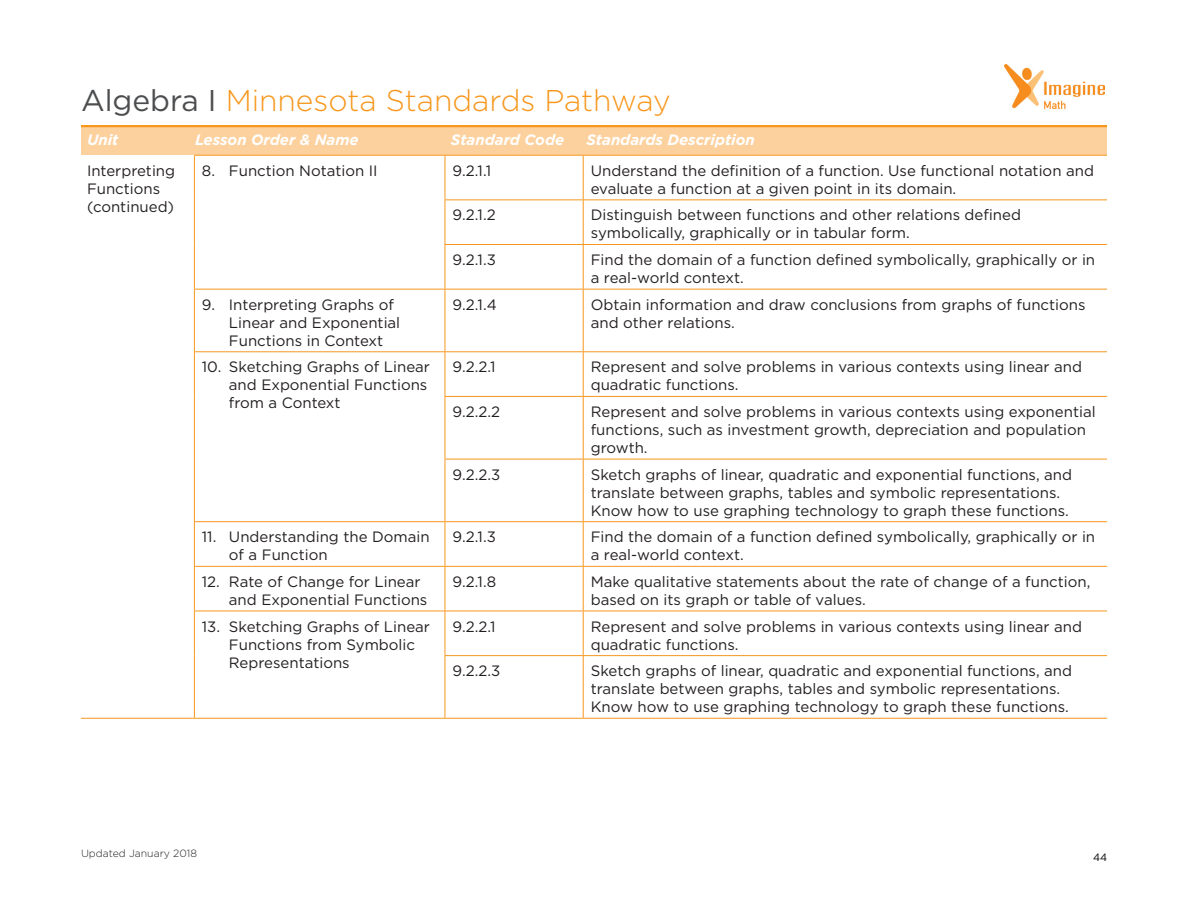
<style>
.page{position:relative;width:1188px;height:918px;background:#fff}
.page>*{position:absolute;margin:0;border:0;box-sizing:border-box;transform-origin:0 0}
.t1{font:300 30px "Gotham";color:#f7971d}
.t2{font:15px/18px "Gotham";color:#231f20}
.t3{font:italic 700 15px "Gotham";color:#fff}
.t4{font:300 10.5px "Gotham";color:#231f20}
.s1{font-weight:400;color:#4c4d4f}
</style>
<div class="page">
<img style="left:1005px;top:65px;width:99px;height:45px">
<div style="left:81px;top:126px;width:1026px;height:29px;background:#fdd19e"></div>
<hr style="left:81px;top:125px;width:1026px;height:2px;background:#f7971d">
<svg style="left:195px;top:156px;width:912px;height:562px"></svg>
<hr style="left:81px;top:718px;width:113px;height:1px;background:#f7971d">
<hr style="left:194px;top:155px;width:251px;height:1px;background:#f7971d">
<hr style="left:194px;top:156px;width:1px;height:44px;background:#f7971d">
<hr style="left:445px;top:155px;width:138px;height:1px;background:#f7971d">
<hr style="left:445px;top:156px;width:1px;height:43px;background:#f7971d">
<hr style="left:583px;top:155px;width:524px;height:1px;background:#f7971d">
<hr style="left:583px;top:156px;width:1px;height:43px;background:#f7971d">
<hr style="left:194px;top:200px;width:1px;height:44px;background:#f7971d">
<hr style="left:445px;top:199px;width:138px;height:1px;background:#f7971d">
<hr style="left:445px;top:200px;width:1px;height:44px;background:#f7971d">
<hr style="left:583px;top:199px;width:524px;height:1px;background:#f7971d">
<hr style="left:583px;top:200px;width:1px;height:44px;background:#f7971d">
<hr style="left:194px;top:244px;width:1px;height:45px;background:#f7971d">
<hr style="left:445px;top:244px;width:138px;height:1px;background:#f7971d">
<hr style="left:445px;top:245px;width:1px;height:44px;background:#f7971d">
<hr style="left:583px;top:244px;width:524px;height:1px;background:#f7971d">
<hr style="left:583px;top:245px;width:1px;height:44px;background:#f7971d">
<hr style="left:194px;top:289px;width:251px;height:1px;background:#f7971d">
<hr style="left:194px;top:290px;width:1px;height:61px;background:#f7971d">
<hr style="left:445px;top:289px;width:138px;height:1px;background:#f7971d">
<hr style="left:445px;top:290px;width:1px;height:61px;background:#f7971d">
<hr style="left:583px;top:289px;width:524px;height:1px;background:#f7971d">
<hr style="left:583px;top:290px;width:1px;height:61px;background:#f7971d">
<hr style="left:194px;top:351px;width:251px;height:1px;background:#f7971d">
<hr style="left:194px;top:352px;width:1px;height:44px;background:#f7971d">
<hr style="left:445px;top:351px;width:138px;height:1px;background:#f7971d">
<hr style="left:445px;top:352px;width:1px;height:44px;background:#f7971d">
<hr style="left:583px;top:351px;width:524px;height:1px;background:#f7971d">
<hr style="left:583px;top:352px;width:1px;height:44px;background:#f7971d">
<hr style="left:194px;top:396px;width:1px;height:63px;background:#f7971d">
<hr style="left:445px;top:396px;width:138px;height:1px;background:#f7971d">
<hr style="left:445px;top:397px;width:1px;height:62px;background:#f7971d">
<hr style="left:583px;top:396px;width:524px;height:1px;background:#f7971d">
<hr style="left:583px;top:397px;width:1px;height:62px;background:#f7971d">
<hr style="left:194px;top:459px;width:1px;height:62px;background:#f7971d">
<hr style="left:445px;top:459px;width:138px;height:1px;background:#f7971d">
<hr style="left:445px;top:459px;width:1px;height:62px;background:#f7971d">
<hr style="left:583px;top:459px;width:524px;height:1px;background:#f7971d">
<hr style="left:583px;top:459px;width:1px;height:62px;background:#f7971d">
<hr style="left:194px;top:521px;width:251px;height:1px;background:#f7971d">
<hr style="left:194px;top:522px;width:1px;height:44px;background:#f7971d">
<hr style="left:445px;top:521px;width:138px;height:1px;background:#f7971d">
<hr style="left:445px;top:522px;width:1px;height:44px;background:#f7971d">
<hr style="left:583px;top:521px;width:524px;height:1px;background:#f7971d">
<hr style="left:583px;top:522px;width:1px;height:44px;background:#f7971d">
<hr style="left:194px;top:566px;width:251px;height:1px;background:#f7971d">
<hr style="left:194px;top:567px;width:1px;height:44px;background:#f7971d">
<hr style="left:445px;top:566px;width:138px;height:1px;background:#f7971d">
<hr style="left:445px;top:567px;width:1px;height:44px;background:#f7971d">
<hr style="left:583px;top:566px;width:524px;height:1px;background:#f7971d">
<hr style="left:583px;top:567px;width:1px;height:44px;background:#f7971d">
<hr style="left:194px;top:611px;width:251px;height:1px;background:#f7971d">
<hr style="left:194px;top:611px;width:1px;height:45px;background:#f7971d">
<hr style="left:445px;top:611px;width:138px;height:1px;background:#f7971d">
<hr style="left:445px;top:611px;width:1px;height:44px;background:#f7971d">
<hr style="left:583px;top:611px;width:524px;height:1px;background:#f7971d">
<hr style="left:583px;top:611px;width:1px;height:44px;background:#f7971d">
<hr style="left:194px;top:656px;width:1px;height:62px;background:#f7971d">
<hr style="left:445px;top:655px;width:138px;height:1px;background:#f7971d">
<hr style="left:445px;top:656px;width:1px;height:62px;background:#f7971d">
<hr style="left:583px;top:655px;width:524px;height:1px;background:#f7971d">
<hr style="left:583px;top:656px;width:1px;height:62px;background:#f7971d">
<hr style="left:194px;top:718px;width:251px;height:1px;background:#f7971d">
<hr style="left:445px;top:718px;width:138px;height:1px;background:#f7971d">
<hr style="left:583px;top:718px;width:524px;height:1px;background:#f7971d">
<h1 class="t1" style="left:81px;top:81px;width:591px"><span class="s1">Algebra I</span> Minnesota Standards Pathway</h1>
<p class="t3" style="left:87px;top:130px;width:33px">Unit</p>
<p class="t3" style="left:195px;top:130px;width:165px">Lesson Order &amp; Name</p>
<p class="t3" style="left:451px;top:130px;width:115px">Standard Code</p>
<p class="t3" style="left:586px;top:130px;width:170px">Standards Description</p>
<p class="t2" style="left:87px;top:161px;width:90px">Interpreting<br>Functions (continued)</p>
<p class="t2" style="left:202px;top:161px;width:177px">8. Function Notation II</p>
<p class="t2" style="left:453px;top:161px;width:40px">9.2.1.1</p>
<p class="t2" style="left:591px;top:161px;width:505px">Understand the definition of a function. Use functional notation and evaluate a function at a given point in its domain.</p>
<p class="t3" style="left:198px;top:130px;width:165px">Lesson Order &amp; Name</p>
<p class="t3" style="left:454px;top:130px;width:115px">Standard Code</p>
<p class="t3" style="left:590px;top:130px;width:170px">Standards Description</p>
<p class="t2" style="left:453px;top:206px;width:45px">9.2.1.2</p>
<p class="t2" style="left:591px;top:206px;width:432px">Distinguish between functions and other relations defined symbolically, graphically or in tabular form.</p>
<p class="t2" style="left:453px;top:251px;width:45px">9.2.1.3</p>
<p class="t2" style="left:591px;top:251px;width:506px">Find the domain of a function defined symbolically, graphically or in a real-world context.</p>
<p class="t2" style="left:229px;top:295px;width:173px;text-indent:-27px">9. Interpreting Graphs of<br>Linear and Exponential<br>Functions in Context</p>
<p class="t2" style="left:453px;top:295px;width:46px">9.2.1.4</p>
<p class="t2" style="left:591px;top:295px;width:496px">Obtain information and draw conclusions from graphs of functions and other relations.</p>
<p class="t2" style="left:229px;top:358px;width:203px;text-indent:-27px">10. Sketching Graphs of Linear and Exponential Functions from a Context</p>
<p class="t2" style="left:453px;top:358px;width:45px">9.2.2.1</p>
<p class="t2" style="left:591px;top:358px;width:493px">Represent and solve problems in various contexts using linear and quadratic functions.</p>
<p class="t2" style="left:453px;top:402px;width:49px">9.2.2.2</p>
<p class="t2" style="left:591px;top:402px;width:506px">Represent and solve problems in various contexts using exponential functions, such as investment growth, depreciation and population growth.</p>
<p class="t2" style="left:453px;top:465px;width:49px">9.2.2.3</p>
<p class="t2" style="left:591px;top:465px;width:483px">Sketch graphs of linear, quadratic and exponential functions, and translate between graphs, tables and symbolic representations.<br>Know how to use graphing technology to graph these functions.</p>
<p class="t2" style="left:229px;top:528px;width:202px;text-indent:-27px">11. Understanding the Domain of a Function</p>
<p class="t2" style="left:453px;top:528px;width:45px">9.2.1.3</p>
<p class="t2" style="left:591px;top:528px;width:506px">Find the domain of a function defined symbolically, graphically or in a real-world context.</p>
<p class="t2" style="left:229px;top:572px;width:200px;text-indent:-27px">12. Rate of Change for Linear and Exponential Functions</p>
<p class="t2" style="left:453px;top:572px;width:45px">9.2.1.8</p>
<p class="t2" style="left:591px;top:572px;width:501px">Make qualitative statements about the rate of change of a function, based on its graph or table of values.</p>
<p class="t2" style="left:229px;top:617px;width:203px;text-indent:-27px">13. Sketching Graphs of Linear<br>Functions from Symbolic<br>Representations</p>
<p class="t2" style="left:453px;top:617px;width:45px">9.2.2.1</p>
<p class="t2" style="left:591px;top:617px;width:493px">Represent and solve problems in various contexts using linear and quadratic functions.</p>
<p class="t2" style="left:453px;top:662px;width:49px">9.2.2.3</p>
<p class="t2" style="left:591px;top:662px;width:483px">Sketch graphs of linear, quadratic and exponential functions, and translate between graphs, tables and symbolic representations.<br>Know how to use graphing technology to graph these functions.</p>
<p class="t4" style="left:81px;top:846px;width:118px">Updated January 2018</p>
<p class="t4" style="left:1093px;top:850px;width:15px">44</p>
</div>
